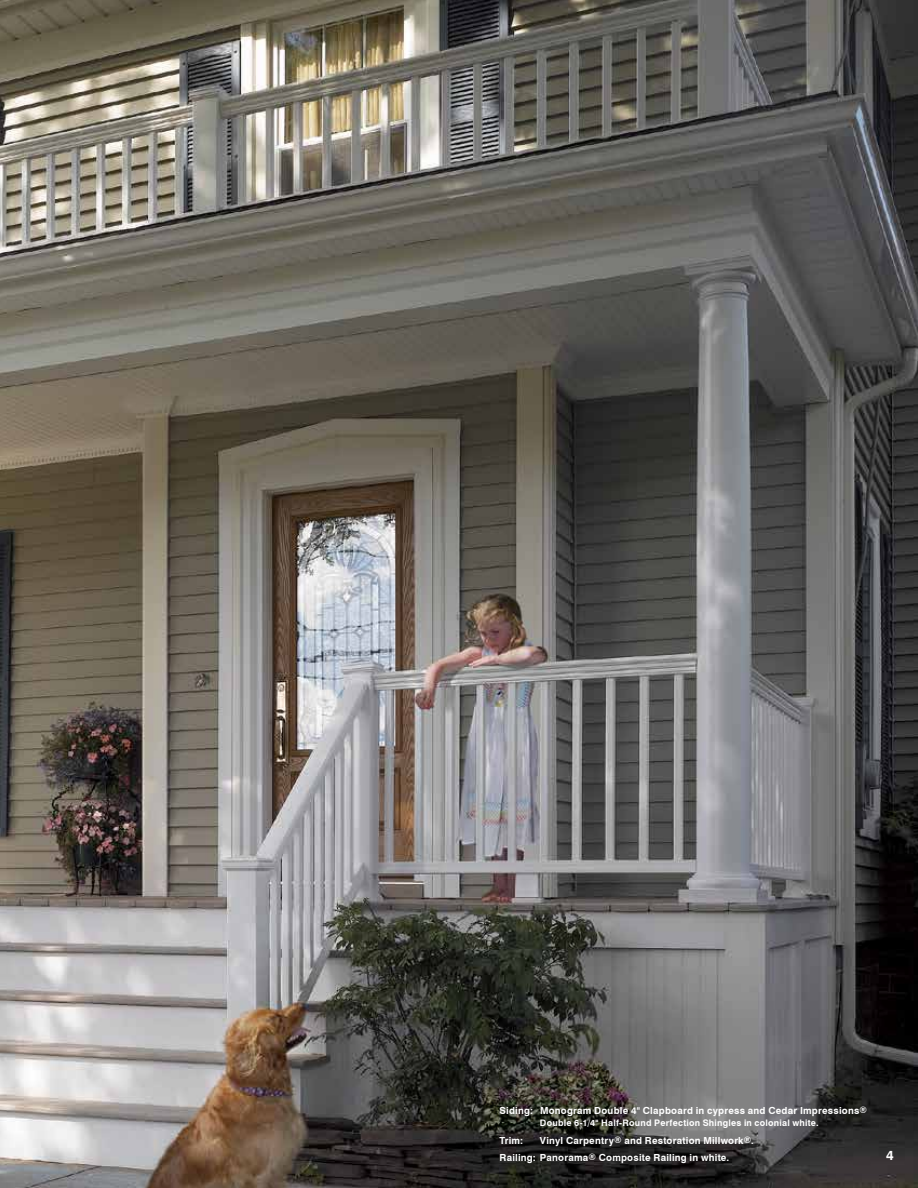
<style>
.page{position:relative;width:918px;height:1188px;background:#fff}
.page>*{position:absolute;margin:0;border:0;box-sizing:border-box;transform-origin:0 0}
.t1{font:700 13.5px "Swiss 721 BT";color:#fff}
.t2{font:700 9.75px/16.8px "Swiss 721 BT";letter-spacing:.02em;color:#fff}
.t3{font:700 9px "Swiss 721 BT";letter-spacing:.025em;color:#fff}
.s1{font-size:9px}
</style>
<div class="page">
<img style="left:0;top:0;width:918px;height:1188px">
<p class="t2" style="left:500px;top:1102px;width:369px">Siding: Monogram Double 4" Clapboard in cypress and Cedar Impressions<sup>®</sup></p>
<p class="t3" style="left:540px;top:1117px;width:280px">Double 6-1/4" Half-Round Perfection Shingles in colonial white.</p>
<p class="t2" style="left:500px;top:1132px;width:25px">Trim:</p>
<p class="t2" style="left:500px;top:1132px;width:256px;text-indent:40px">Vinyl Carpentry<sup>®</sup> and Restoration Millwork<sup>®</sup><span class="s1">.<br></span>Railing: Panorama<sup>®</sup> Composite Railing in white.</p>
<h1 class="t1" style="left:886px;top:1147px;width:9px">4</h1>
</div>
